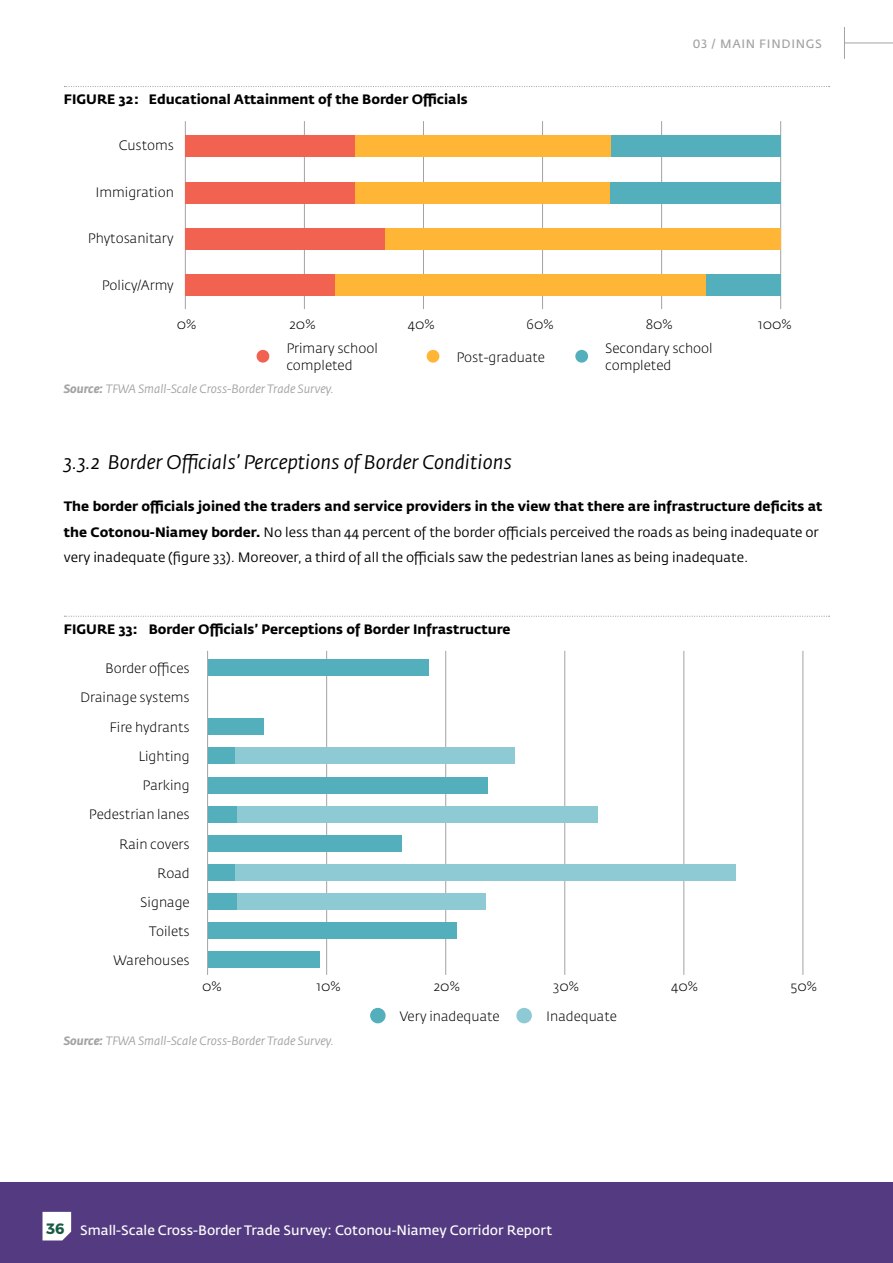
<style>
.page{position:relative;width:893px;height:1263px;background:#fff}
.page>*{position:absolute;margin:0;border:0;box-sizing:border-box;transform-origin:0 0}
.t1{font:italic 19.5px "Fedra Sans Std";color:#000}
.t2{font:13.5px/25.5px "Fedra Sans Std";color:#000}
.t3{font:300 13.5px/16.2px "Fedra Sans Std";color:#000}
.t4{font:700 13.5px "Fedra Sans Std";color:#000}
.t5{font:13.5px "Fedra Sans Std";color:#fff}
.t6{font:italic 12px "Fedra Sans Std";color:#a4a2a2}
.t7{font:12px "Fedra Sans Std";letter-spacing:.06em;color:#a4a2a2}
.s1{font-weight:700}
.s2{font-family:"Montserrat";font-weight:700;font-size:15px;color:#195c43}
</style>
<div class="page">
<svg style="left:64px;top:86px;width:766px;height:1px"></svg>
<svg style="left:64px;top:616px;width:766px;height:1px"></svg>
<hr style="left:304px;top:121px;width:1px;height:188px;background:#a4a2a2">
<hr style="left:423px;top:121px;width:1px;height:188px;background:#a4a2a2">
<hr style="left:542px;top:121px;width:1px;height:188px;background:#a4a2a2">
<hr style="left:661px;top:121px;width:1px;height:188px;background:#a4a2a2">
<hr style="left:185px;top:121px;width:1px;height:188px;background:#a4a2a2">
<hr style="left:780px;top:121px;width:1px;height:188px;background:#a4a2a2">
<div style="left:257px;top:350px;width:12px;height:13px;background:#f26251;border-radius:50%"></div>
<div style="left:427px;top:350px;width:12px;height:13px;background:#ffb535;border-radius:50%"></div>
<div style="left:575px;top:350px;width:13px;height:13px;background:#54afbd;border-radius:50%"></div>
<div style="left:185px;top:228px;width:200px;height:22px;background:#f26251"></div>
<div style="left:385px;top:228px;width:395px;height:22px;background:#ffb535"></div>
<div style="left:185px;top:135px;width:171px;height:22px;background:#f26251"></div>
<div style="left:355px;top:135px;width:257px;height:22px;background:#ffb535"></div>
<div style="left:611px;top:135px;width:169px;height:22px;background:#54afbd"></div>
<div style="left:185px;top:275px;width:152px;height:21px;background:#f26251"></div>
<div style="left:335px;top:275px;width:371px;height:21px;background:#ffb535"></div>
<div style="left:706px;top:275px;width:74px;height:21px;background:#54afbd"></div>
<div style="left:185px;top:182px;width:172px;height:21px;background:#f26251"></div>
<div style="left:355px;top:182px;width:255px;height:21px;background:#ffb535"></div>
<div style="left:610px;top:182px;width:170px;height:21px;background:#54afbd"></div>
<hr style="left:326px;top:651px;width:1px;height:324px;background:#a4a2a2">
<hr style="left:445px;top:651px;width:1px;height:324px;background:#a4a2a2">
<hr style="left:564px;top:651px;width:1px;height:324px;background:#a4a2a2">
<hr style="left:684px;top:651px;width:1px;height:324px;background:#a4a2a2">
<hr style="left:207px;top:651px;width:1px;height:324px;background:#a4a2a2">
<hr style="left:803px;top:651px;width:1px;height:324px;background:#a4a2a2">
<div style="left:370px;top:1008px;width:16px;height:15px;background:#54afbd;border-radius:50%"></div>
<div style="left:516px;top:1008px;width:16px;height:15px;background:#8ecad3;border-radius:50%"></div>
<div style="left:208px;top:719px;width:55px;height:16px;background:#54afbd"></div>
<div style="left:208px;top:777px;width:280px;height:16px;background:#54afbd"></div>
<div style="left:208px;top:748px;width:28px;height:16px;background:#54afbd"></div>
<div style="left:235px;top:748px;width:279px;height:16px;background:#8ecad3"></div>
<div style="left:208px;top:835px;width:193px;height:16px;background:#54afbd"></div>
<div style="left:236px;top:893px;width:250px;height:17px;background:#8ecad3"></div>
<div style="left:208px;top:893px;width:28px;height:17px;background:#54afbd"></div>
<div style="left:208px;top:952px;width:112px;height:16px;background:#54afbd"></div>
<div style="left:233px;top:806px;width:365px;height:16px;background:#8ecad3"></div>
<div style="left:208px;top:806px;width:28px;height:16px;background:#54afbd"></div>
<div style="left:208px;top:864px;width:28px;height:16px;background:#54afbd"></div>
<div style="left:235px;top:864px;width:501px;height:16px;background:#8ecad3"></div>
<div style="left:208px;top:659px;width:220px;height:17px;background:#54afbd"></div>
<div style="left:208px;top:923px;width:248px;height:16px;background:#54afbd"></div>
<div style="left:0;top:1182px;width:893px;height:81px;background:#543b81"></div>
<hr style="left:844px;top:43px;width:49px;height:1px;background:#a4a2a2">
<hr style="left:844px;top:27px;width:1px;height:32px;background:#a4a2a2">
<svg style="left:43px;top:1212px;width:28px;height:28px"></svg>
<p class="t4" style="left:64px;top:91px;width:405px">FIGURE 32: Educational Attainment of the Border Officials</p>
<p class="t3" style="left:119px;top:137px;width:57px">Customs</p>
<p class="t3" style="left:96px;top:184px;width:80px">Immigration</p>
<p class="t3" style="left:88px;top:230px;width:87px">Phytosanitary</p>
<p class="t3" style="left:102px;top:277px;width:74px">Policy/Army</p>
<p class="t7" style="left:693px;top:36px;width:48px">03 / Main</p>
<p class="t7" style="left:759px;top:36px;width:16px">Findin</p>
<p class="t7" style="left:806px;top:36px;width:18px">gs</p>
<p class="t3" style="left:177px;top:316px;width:21px">0%</p>
<p class="t3" style="left:290px;top:316px;width:28px">20%</p>
<p class="t3" style="left:408px;top:316px;width:28px">40%</p>
<p class="t3" style="left:527px;top:316px;width:29px">60%</p>
<p class="t3" style="left:646px;top:316px;width:29px">80%</p>
<p class="t3" style="left:758px;top:316px;width:35px">100%</p>
<p class="t3" style="left:286px;top:341px;width:93px">Primary school completed</p>
<p class="t3" style="left:456px;top:349px;width:90px">Post-graduate</p>
<p class="t3" style="left:605px;top:341px;width:109px">Secondary school completed</p>
<p class="t6" style="left:64px;top:381px;width:272px"><span class="s1">Source:</span> TFWA Small-Scale Cross-Border Trade Survey.</p>
<h1 class="t1" style="left:64px;top:450px;width:450px">3.3.2 Border Officials’ Perceptions of Border Conditions</h1>
<p class="t2" style="left:64px;top:494px;width:760px"><span class="s1">The border officials joined the traders and service providers in the view that there are infrastructure deficits at the Cotonou-Niamey border.</span> No less than 44 percent of the border officials perceived the roads as being inadequate or very inadequate (figure 33). Moreover, a third of all the officials saw the pedestrian lanes as being inadequate.</p>
<p class="t4" style="left:64px;top:621px;width:448px">FIGURE 33: Border Officials’ Perceptions of Border Infrastructure</p>
<p class="t3" style="left:105px;top:660px;width:86px">Border offices</p>
<p class="t3" style="left:80px;top:689px;width:111px">Drainage systems</p>
<p class="t3" style="left:110px;top:719px;width:82px">Fire hydrants</p>
<p class="t3" style="left:139px;top:748px;width:53px">Lighting</p>
<p class="t3" style="left:143px;top:777px;width:49px">Parking</p>
<p class="t3" style="left:89px;top:806px;width:102px">Pedestrian lanes</p>
<p class="t3" style="left:119px;top:836px;width:72px">Rain covers</p>
<p class="t3" style="left:157px;top:865px;width:34px">Road</p>
<p class="t3" style="left:140px;top:894px;width:51px">Signage</p>
<p class="t3" style="left:149px;top:923px;width:42px">Toilets</p>
<p class="t3" style="left:114px;top:952px;width:78px">Warehouses</p>
<p class="t3" style="left:202px;top:978px;width:21px">0%</p>
<p class="t3" style="left:317px;top:978px;width:26px">10%</p>
<p class="t3" style="left:434px;top:978px;width:28px">20%</p>
<p class="t3" style="left:553px;top:978px;width:28px">30%</p>
<p class="t3" style="left:671px;top:978px;width:28px">40%</p>
<p class="t3" style="left:790px;top:978px;width:28px">50%</p>
<p class="t3" style="left:400px;top:1008px;width:101px">Very inadequate</p>
<p class="t3" style="left:546px;top:1008px;width:72px">Inadequate</p>
<p class="t6" style="left:64px;top:1033px;width:272px"><span class="s1">Source:</span> TFWA Small-Scale Cross-Border Trade Survey.</p>
<p class="t5" style="left:46px;top:1221px;width:508px"><span class="s2">36</span> Small-Scale Cross-Border Trade Survey: Cotonou-Niamey Corridor Report</p>
</div>
